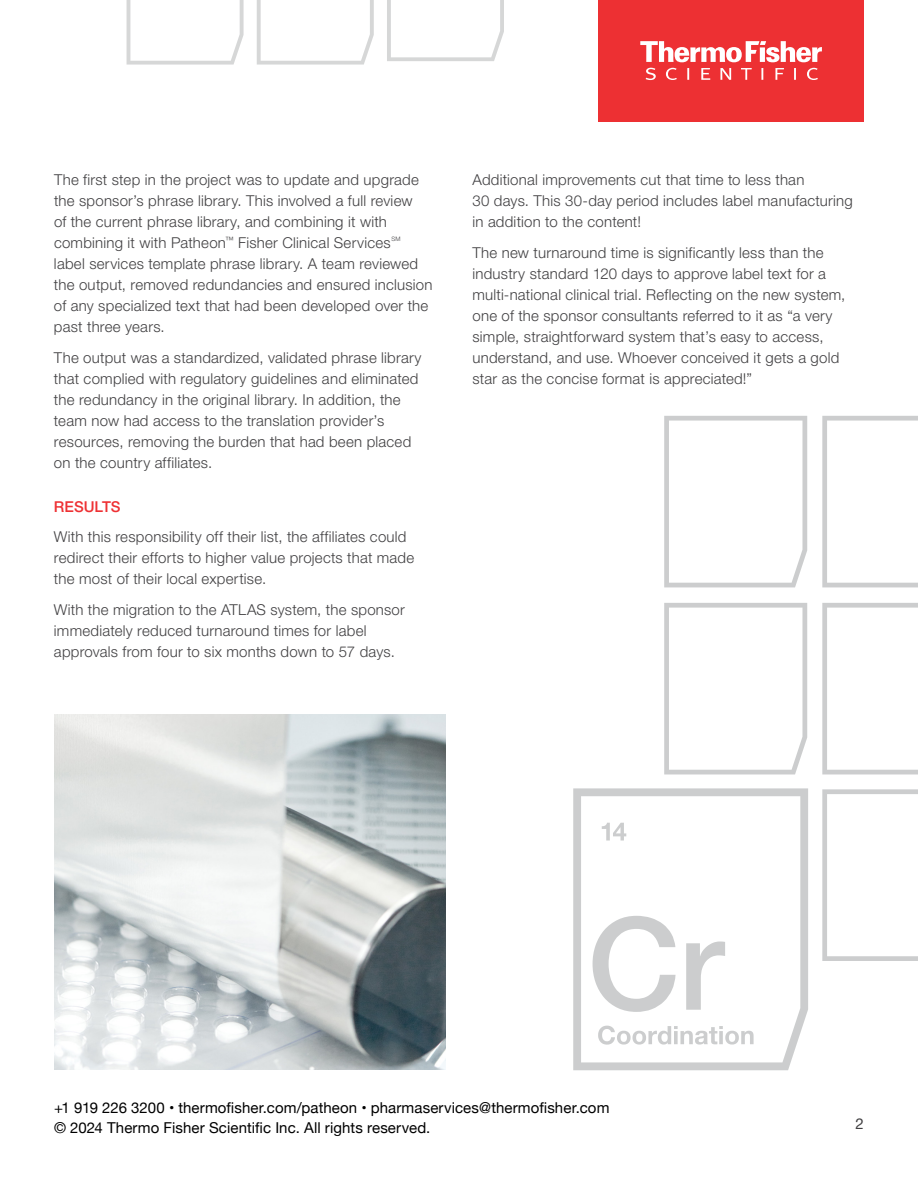
<style>
.page{position:relative;width:918px;height:1188px;background:#fff}
.page>*{position:absolute;margin:0;border:0;box-sizing:border-box;transform-origin:0 0}
.t1{font:300 15px/21px "Helvetica Neue LTW1 G";letter-spacing:.015em;color:#414042}
.t2{font:15px/19.5px "Helvetica Neue";letter-spacing:.01em;color:#000}
.t3{font:500 15px "Helvetica Neue LTW1 G";color:#ee3134}
.t4{font:15px "Helvetica Neue LTW1 G";color:#414042}
.t5{font:300 6.15px "Helvetica Neue LTW1 G";color:#414042}
</style>
<div class="page">
<img style="left:55px;top:714px;width:391px;height:356px">
<svg style="left:257px;top:0;width:117px;height:65px"></svg>
<svg style="left:127px;top:0;width:117px;height:65px"></svg>
<svg style="left:387px;top:0;width:117px;height:61px"></svg>
<svg style="left:664px;top:416px;width:143px;height:171px"></svg>
<svg style="left:822px;top:416px;width:96px;height:171px"></svg>
<svg style="left:664px;top:603px;width:143px;height:171px"></svg>
<svg style="left:822px;top:603px;width:96px;height:171px"></svg>
<svg style="left:822px;top:789px;width:96px;height:172px"></svg>
<svg style="left:573px;top:788px;width:235px;height:282px"></svg>
<svg style="left:593px;top:916px;width:83px;height:96px"></svg>
<svg style="left:686px;top:942px;width:39px;height:68px"></svg>
<svg style="left:598px;top:1026px;width:156px;height:19px"></svg>
<svg style="left:602px;top:823px;width:24px;height:18px"></svg>
<div style="left:598px;top:0;width:266px;height:122px;background:#ed3033"></div>
<svg style="left:640px;top:41px;width:182px;height:21px"></svg>
<svg style="left:646px;top:68px;width:172px;height:12px"></svg>
<p class="t1" style="left:54px;top:169px;width:366px">The first step in the project was to update and upgrade the sponsor’s phrase library. This involved a full review of the current phrase library, and combining it with combining it with Patheon<sup>™</sup> Fisher Clinical Services</p>
<p class="t5" style="left:391px;top:235px;width:11px">SM</p>
<p class="t1" style="left:54px;top:253px;width:380px">label services template phrase library. A team reviewed the output, removed redundancies and ensured inclusion of any specialized text that had been developed over the past three years.</p>
<p class="t1" style="left:54px;top:347px;width:369px">The output was a standardized, validated phrase library that complied with regulatory guidelines and eliminated the redundancy in the original library. In addition, the team now had access to the translation provider’s resources, removing the burden that had been placed on the country affiliates.</p>
<p class="t3" style="left:54px;top:497px;width:68px">RESULTS</p>
<p class="t1" style="left:54px;top:526px;width:362px">With this responsibility off their list, the affiliates could redirect their efforts to higher value projects that made the most of their local expertise.</p>
<p class="t1" style="left:54px;top:599px;width:352px">With the migration to the ATLAS system, the sponsor immediately reduced turnaround times for label approvals from four to six months down to 57 days.</p>
<p class="t1" style="left:472px;top:169px;width:382px">Additional improvements cut that time to less than<br>30 days. This 30-day period includes label manufacturing in addition to the content!</p>
<p class="t1" style="left:472px;top:242px;width:374px">The new turnaround time is significantly less than the industry standard 120 days to approve label text for a multi-national clinical trial. Reflecting on the new system, one of the sponsor consultants referred to it as “a very simple, straightforward system that’s easy to access, understand, and use. Whoever conceived it gets a gold star as the concise format is appreciated!”</p>
<p class="t2" style="left:54px;top:1099px;width:557px">+1 919 226 3200 • thermofisher.com/patheon • pharmaservices@thermofisher.com © 2024 Thermo Fisher Scientific Inc. All rights reserved.</p>
<p class="t4" style="left:856px;top:1114px;width:10px">2</p>
</div>
